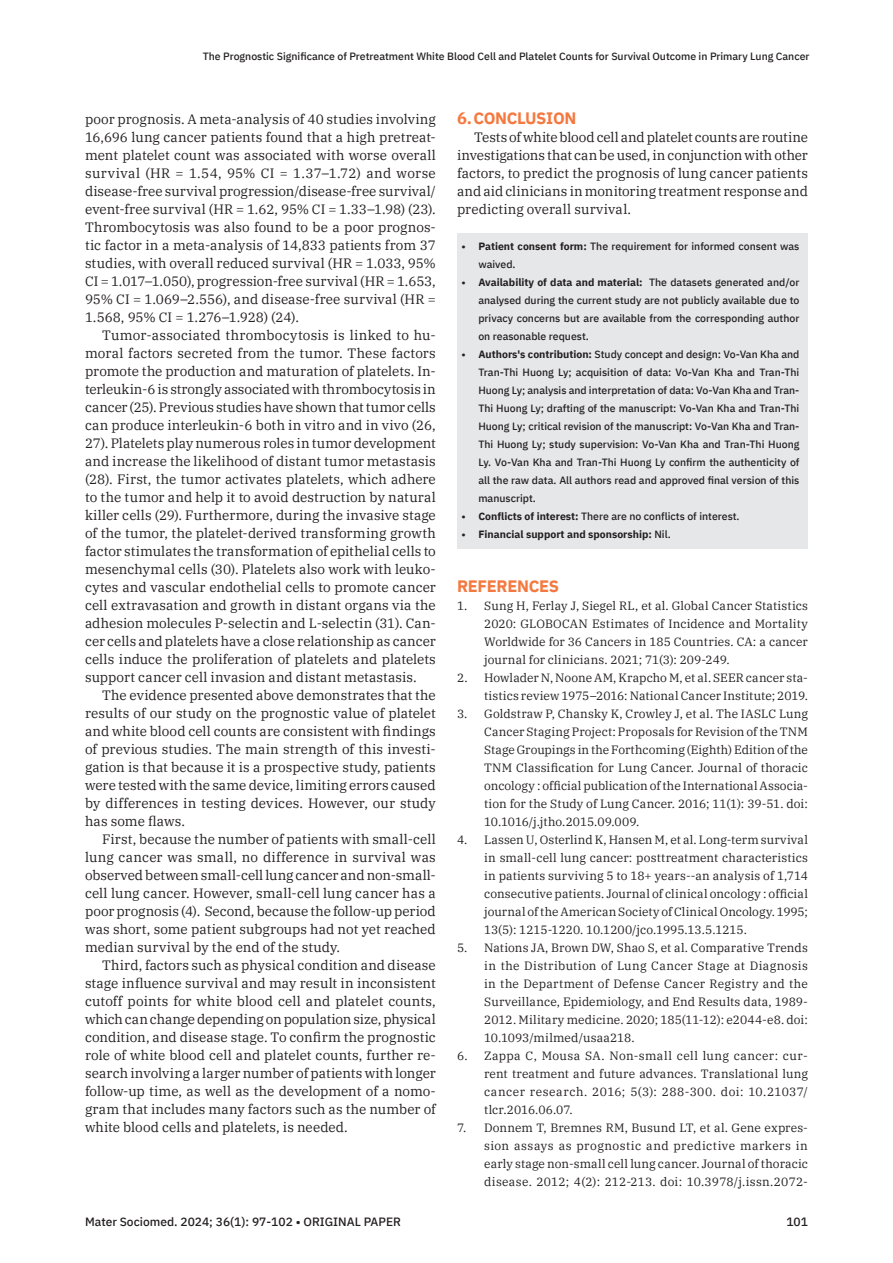
<style>
.page{position:relative;width:893px;height:1263px;background:#fff}
.page>*{position:absolute;margin:0;border:0;box-sizing:border-box;transform-origin:0 0}
.t1{font:700 16.5px "IBM Plex Sans";letter-spacing:-.02em;color:#f47940}
.t2{font:13.5px/18px "IBM Plex Serif";letter-spacing:.005em;color:#231f20;text-align:justify}
.t3{font:12px/18px "IBM Plex Serif";letter-spacing:.005em;color:#231f20;text-align:justify}
.t4{font:500 12px "IBM Plex Sans";color:#231f20}
.t5{font:500 10.5px/18px "IBM Plex Sans";color:#231f20;text-align:justify}
.t6{font:700 10.5px "IBM Plex Sans";color:#231f20}
.s1{font-weight:700}
.s2{font-weight:500}
</style>
<div class="page">
<div style="left:457px;top:234px;width:351px;height:45px;background:#e6e7e9"></div>
<div style="left:457px;top:270px;width:351px;height:81px;background:#e6e7e9"></div>
<div style="left:457px;top:342px;width:351px;height:171px;background:#e6e7e9"></div>
<div style="left:457px;top:504px;width:351px;height:27px;background:#e6e7e9"></div>
<div style="left:457px;top:522px;width:351px;height:27px;background:#e6e7e9"></div>
<p class="t5" style="left:203px;top:47px;width:608px">The Prognostic Significance of Pretreatment White Blood Cell and Platelet Counts for Survival Outcome in Primary Lung Cancer</p>
<p class="t2" style="left:85px;top:109px;width:352px">poor prognosis. A meta-analysis of 40 studies involving 16,696 lung cancer patients found that a high pretreat&shy;ment platelet count was associated with worse overall survival (HR = 1.54, 95% CI = 1.37–1.72) and worse disease-free survival progression/disease-free survival/ event-free survival (HR = 1.62, 95% CI = 1.33–1.98) (23).<br>Thrombocytosis was also found to be a poor prognos&shy;tic factor in a meta-analysis of 14,833 patients from 37 studies, with overall reduced survival (HR = 1.033, 95% CI = 1.017–1.050), progression-free survival (HR = 1.653, 95% CI = 1.069–2.556), and disease-free survival (HR = 1.568, 95% CI = 1.276–1.928) (24).</p>
<p class="t2" style="left:85px;top:325px;width:352px;text-indent:17px">Tumor-associated thrombocytosis is linked to hu&shy;moral factors secreted from the tumor. These factors promote the production and maturation of platelets. In&shy;terleukin-6 is strongly associated with thrombocytosis in cancer (25). Previous studies have shown that tumor cells can produce interleukin-6 both in vitro and in vivo (26, 27). Platelets play numerous roles in tumor development and increase the likelihood of distant tumor metastasis (28). First, the tumor activates platelets, which adhere to the tumor and help it to avoid destruction by natural killer cells (29). Furthermore, during the invasive stage of the tumor, the platelet-derived transforming growth factor stimulates the transformation of epithelial cells to mesenchymal cells (30). Platelets also work with leuko&shy;cytes and vascular endothelial cells to promote cancer cell extravasation and growth in distant organs via the adhesion molecules P-selectin and L-selectin (31). Can&shy;cer cells and platelets have a close relationship as cancer cells induce the proliferation of platelets and platelets support cancer cell invasion and distant metastasis.</p>
<p class="t2" style="left:85px;top:685px;width:352px;text-indent:17px">The evidence presented above demonstrates that the results of our study on the prognostic value of platelet and white blood cell counts are consistent with findings of previous studies. The main strength of this investi&shy;gation is that because it is a prospective study, patients were tested with the same device, limiting errors caused by differences in testing devices. However, our study has some flaws.</p>
<p class="t2" style="left:85px;top:829px;width:352px;text-indent:17px">First, because the number of patients with small-cell lung cancer was small, no difference in survival was observed between small-cell lung cancer and non-small&shy;cell lung cancer. However, small-cell lung cancer has a poor prognosis (4). Second, because the follow-up period was short, some patient subgroups had not yet reached median survival by the end of the study.</p>
<p class="t2" style="left:85px;top:955px;width:352px;text-indent:17px">Third, factors such as physical condition and disease stage influence survival and may result in inconsistent cutoff points for white blood cell and platelet counts, which can change depending on population size, physical condition, and disease stage. To confirm the prognostic role of white blood cell and platelet counts, further re&shy;search involving a larger number of patients with longer follow-up time, as well as the development of a nomo&shy;gram that includes many factors such as the number of white blood cells and platelets, is needed.</p>
<p class="t1" style="left:457px;top:105px;width:121px">6.CONCLUSION</p>
<p class="t2" style="left:457px;top:127px;width:352px;text-indent:17px">Tests of white blood cell and platelet counts are routine investigations that can be used, in conjunction with other factors, to predict the prognosis of lung cancer patients and aid clinicians in monitoring treatment response and predicting overall survival.</p>
<p class="t5" style="left:478px;top:237px;width:323px;text-indent:-17px">• <span class="s1">Patient consent form:</span> The requirement for informed consent was waived.</p>
<p class="t5" style="left:478px;top:273px;width:323px;text-indent:-17px">• <span class="s1">Availability of data and material:</span> The datasets generated and/or analysed during the current study are not publicly available due to privacy concerns but are available from the corresponding author on reasonable request.</p>
<p class="t5" style="left:478px;top:345px;width:323px;text-indent:-17px">• <span class="s1">Authors's contribution:</span> Study concept and design: Vo-Van Kha and Tran-Thi Huong Ly; acquisition of data: Vo-Van Kha and Tran-Thi Huong Ly; analysis and interpretation of data: Vo-Van Kha and Tran-Thi Huong Ly; drafting of the manuscript: Vo-Van Kha and Tran-Thi Huong Ly; critical revision of the manuscript: Vo-Van Kha and Tran-Thi Huong Ly; study supervision: Vo-Van Kha and Tran-Thi Huong Ly. Vo-Van Kha and Tran-Thi Huong Ly confirm the authenticity of all the raw data. All authors read and approved final version of this manuscript.</p>
<p class="t5" style="left:461px;top:507px;width:280px">• <span class="s1">Conflicts of interest:</span> There are no conflicts of interest.</p>
<p class="t6" style="left:461px;top:526px;width:211px"><span class="s2">•</span> Financial support and sponsorship: <span class="s2">Nil.</span></p>
<p class="t1" style="left:457px;top:573px;width:103px">REFERENCES</p>
<p class="t3" style="left:484px;top:596px;width:325px;text-indent:-27px">1. Sung H, Ferlay J, Siegel RL, et al. Global Cancer Statistics 2020: GLOBOCAN Estimates of Incidence and Mortality Worldwide for 36 Cancers in 185 Countries. CA: a cancer journal for clinicians. 2021; 71(3): 209-249.</p>
<p class="t3" style="left:457px;top:668px;width:352px;text-align:right">2. Howlader N, Noone AM, Krapcho M, et al. SEER cancer sta&shy;tistics review 1975–2016: National Cancer Institute; 2019.</p>
<p class="t3" style="left:484px;top:704px;width:325px;text-indent:-27px">3. Goldstraw P, Chansky K, Crowley J, et al. The IASLC Lung Cancer Staging Project: Proposals for Revision of the TNM Stage Groupings in the Forthcoming (Eighth) Edition of the TNM Classification for Lung Cancer. Journal of thoracic oncology : official publication of the International Associa&shy;tion for the Study of Lung Cancer. 2016; 11(1): 39-51. doi:<br>10.1016/j.jtho.2015.09.009.</p>
<p class="t3" style="left:484px;top:830px;width:325px;text-indent:-27px">4. Lassen U, Osterlind K, Hansen M, et al. Long-term survival in small-cell lung cancer: posttreatment characteristics in patients surviving 5 to 18+ years--an analysis of 1,714 consecutive patients. Journal of clinical oncology : official journal of the American Society of Clinical Oncology. 1995; 13(5): 1215-1220. 10.1200/jco.1995.13.5.1215.</p>
<p class="t3" style="left:484px;top:938px;width:325px;text-indent:-27px">5. Nations JA, Brown DW, Shao S, et al. Comparative Trends in the Distribution of Lung Cancer Stage at Diagnosis in the Department of Defense Cancer Registry and the Surveillance, Epidemiology, and End Results data, 1989- 2012. Military medicine. 2020; 185(11-12): e2044-e8. doi:<br>10.1093/milmed/usaa218.</p>
<p class="t3" style="left:484px;top:1046px;width:325px;text-indent:-27px">6. Zappa C, Mousa SA. Non-small cell lung cancer: cur&shy;rent treatment and future advances. Translational lung cancer research. 2016; 5(3): 288-300. doi: 10.21037/ tlcr.2016.06.07.</p>
<p class="t3" style="left:484px;top:1118px;width:325px;text-indent:-27px">7. Donnem T, Bremnes RM, Busund LT, et al. Gene expres&shy;sion assays as prognostic and predictive markers in early stage non-small cell lung cancer. Journal of thoracic disease. 2012; 4(2): 212-213. doi: 10.3978/j.issn.2072-</p>
<p class="t4" style="left:85px;top:1212px;width:318px">Mater Sociomed. 2024; 36(1): 97-102 • ORIGINAL PAPER</p>
<p class="t4" style="left:786px;top:1212px;width:23px">101</p>
</div>
